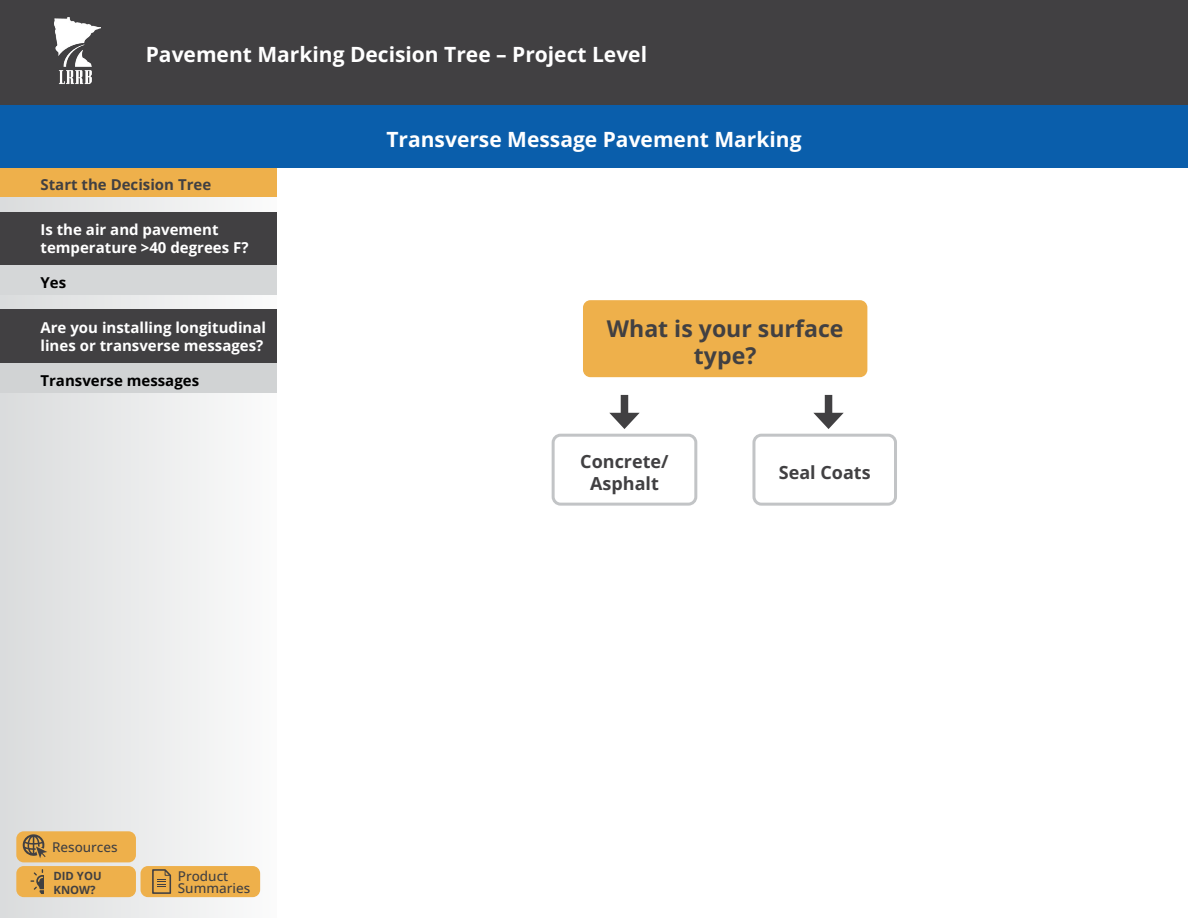
<style>
.page{position:relative;width:1188px;height:918px;background:#fff}
.page>*{position:absolute;margin:0;border:0;box-sizing:border-box;transform-origin:0 0}
.t1{font:700 23.1px/27.8px "Open Sans";color:#414042;text-align:center}
.t2{font:700 21px "Open Sans";color:#fff}
.t3{font:700 18px/21.6px "Open Sans";color:#414042;text-align:center}
.t4{font:700 15px/18px "Open Sans";color:#fff}
.t5{font:700 15px "Open Sans";color:#000}
.t6{font:700 15px "Open Sans";color:#414042}
.t7{font:500 13.5px/12px "Open Sans";color:#414042}
.t8{font:700 11.4px/13.6px "Open Sans";color:#414042}
</style>
<div class="page">
<div style="left:0;top:105px;width:276px;height:813px;background:linear-gradient(to right,#d9dbdc,#fafafa)"></div>
<div style="left:0;top:0;width:1188px;height:105px;background:#414042"></div>
<img style="left:55px;top:18px;width:45px;height:66px">
<div style="left:0;top:168px;width:276px;height:29px;background:#eeb04b"></div>
<div style="left:0;top:105px;width:1188px;height:63px;background:#0a5eab"></div>
<div style="left:0;top:212px;width:276px;height:53px;background:#414042"></div>
<div style="left:0;top:310px;width:276px;height:53px;background:#414042"></div>
<div style="left:0;top:265px;width:276px;height:30px;background:#d5d7d8"></div>
<div style="left:0;top:363px;width:276px;height:29px;background:#d1d3d4"></div>
<div style="left:16px;top:866px;width:120px;height:31px;background:#eeb04b;border-radius:7px"></div>
<div style="left:16px;top:831px;width:120px;height:31px;background:#eeb04b;border-radius:7px"></div>
<div style="left:141px;top:866px;width:119px;height:31px;background:#eeb04b;border-radius:7px"></div>
<svg style="left:30px;top:869px;width:14px;height:25px"></svg>
<svg style="left:23px;top:834px;width:24px;height:24px"></svg>
<svg style="left:152px;top:869px;width:19px;height:25px"></svg>
<div style="left:583px;top:300px;width:284px;height:77px;background:#eeb04b;border-radius:7px"></div>
<div style="left:552px;top:434px;width:145px;height:72px;border:3px solid #c2c4c6;border-radius:7px"></div>
<div style="left:621px;top:395px;width:7px;height:24px;background:#414042"></div>
<svg style="left:609px;top:413px;width:31px;height:16px"></svg>
<div style="left:752px;top:434px;width:145px;height:72px;border:3px solid #c2c4c6;border-radius:7px"></div>
<div style="left:825px;top:395px;width:7px;height:24px;background:#414042"></div>
<svg style="left:813px;top:413px;width:31px;height:16px"></svg>
<h2 class="t2" style="left:146px;top:40px;width:503px">Pavement Marking Decision Tree – Project Level</h2>
<p class="t6" style="left:40px;top:175px;width:172px">Start the Decision Tree</p>
<p class="t4" style="left:40px;top:220px;width:210px">Is the air and pavement temperature &gt;40 degrees F?</p>
<p class="t5" style="left:40px;top:272px;width:27px">Yes</p>
<p class="t4" style="left:40px;top:318px;width:227px">Are you installing longitudinal lines or transverse messages?</p>
<p class="t5" style="left:40px;top:370px;width:160px">Transverse messages</p>
<p class="t2" style="left:386px;top:125px;width:417px">Transverse Message Pavement Marking</p>
<p class="t1" style="left:607px;top:314px;width:238px">What is your surface type?</p>
<p class="t3" style="left:580px;top:451px;width:90px">Concrete/<br>Asphalt</p>
<p class="t3" style="left:779px;top:462px;width:93px">Seal Coats</p>
<p class="t7" style="left:52px;top:841px;width:67px">Resources</p>
<p class="t8" style="left:53px;top:869px;width:50px">DID YOU<br>KNOW?</p>
<p class="t7" style="left:178px;top:870px;width:74px">Product<br>Summaries</p>
</div>
